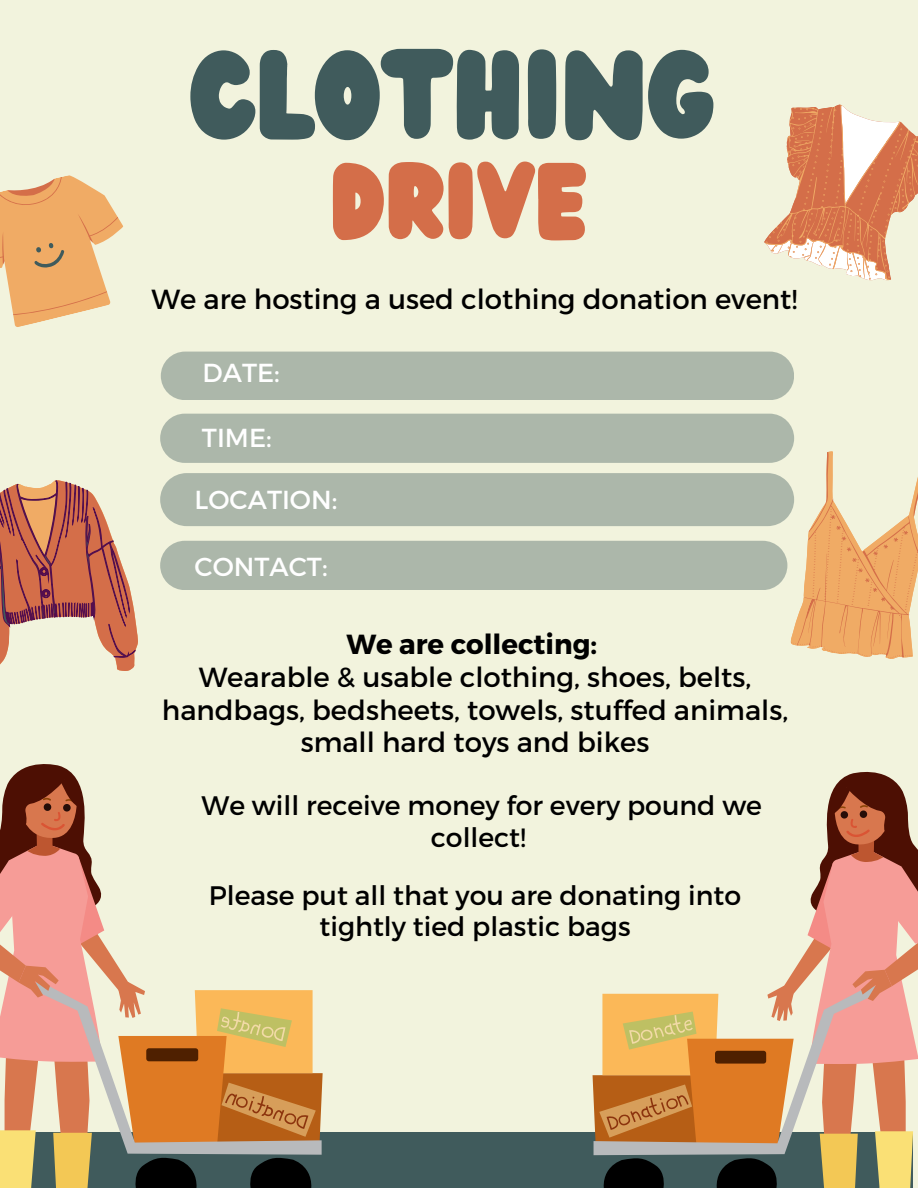
<style>
.page{position:relative;width:918px;height:1188px;background:#f2f3dd}
.page>*{position:absolute;margin:0;border:0;box-sizing:border-box;transform-origin:0 0}
.t1{font:109.05px "Wedges";color:#405b5c}
.t2{font:93.75px "Wedges";color:#d46e49}
.t3{font:27.6px/32.7px "Montserrat";color:#000;text-align:center}
.t4{font:700 27.6px "Montserrat";color:#000}
.t5{font:26.7px/31.7px "Montserrat";color:#000;text-align:center}
.t6{font:26.1px "Montserrat";color:#fff}
</style>
<div class="page">
<div style="left:0;top:1133px;width:913px;height:55px;background:#405b5c"></div>
<svg style="left:0;top:764px;width:322px;height:424px"></svg>
<svg style="left:593px;top:771px;width:325px;height:417px"></svg>
<svg style="left:0;top:175px;width:123px;height:152px"></svg>
<svg style="left:0;top:480px;width:138px;height:191px"></svg>
<svg style="left:764px;top:104px;width:154px;height:176px"></svg>
<div style="left:161px;top:352px;width:633px;height:48px;background:#acb7aa;border-radius:24px"></div>
<div style="left:160px;top:414px;width:634px;height:49px;background:#acb7aa;border-radius:25px"></div>
<svg style="left:160px;top:451px;width:758px;height:208px"></svg>
<h1 class="t1" style="left:191px;top:15px;width:526px">CLOTHING</h1>
<h2 class="t2" style="left:330px;top:132px;width:259px">DRIVE</h2>
<p class="t3" style="left:152px;top:283px;width:647px">We are hosting a used clothing donation event!</p>
<p class="t6" style="left:203px;top:357px;width:79px">DATE:</p>
<p class="t6" style="left:202px;top:422px;width:71px">TIME:</p>
<p class="t6" style="left:195px;top:484px;width:144px">LOCATION:</p>
<p class="t6" style="left:195px;top:551px;width:134px">CONTACT:</p>
<p class="t4" style="left:346px;top:627px;width:252px">We are collecting:</p>
<p class="t3" style="left:162px;top:661px;width:628px">Wearable &amp; usable clothing, shoes, belts, handbags, bedsheets, towels, stuffed animals, small hard toys and bikes</p>
<p class="t5" style="left:202px;top:790px;width:562px">We will receive money for every pound we collect!</p>
<p class="t5" style="left:209px;top:879px;width:534px">Please put all that you are donating into tightly tied plastic bags</p>
</div>
